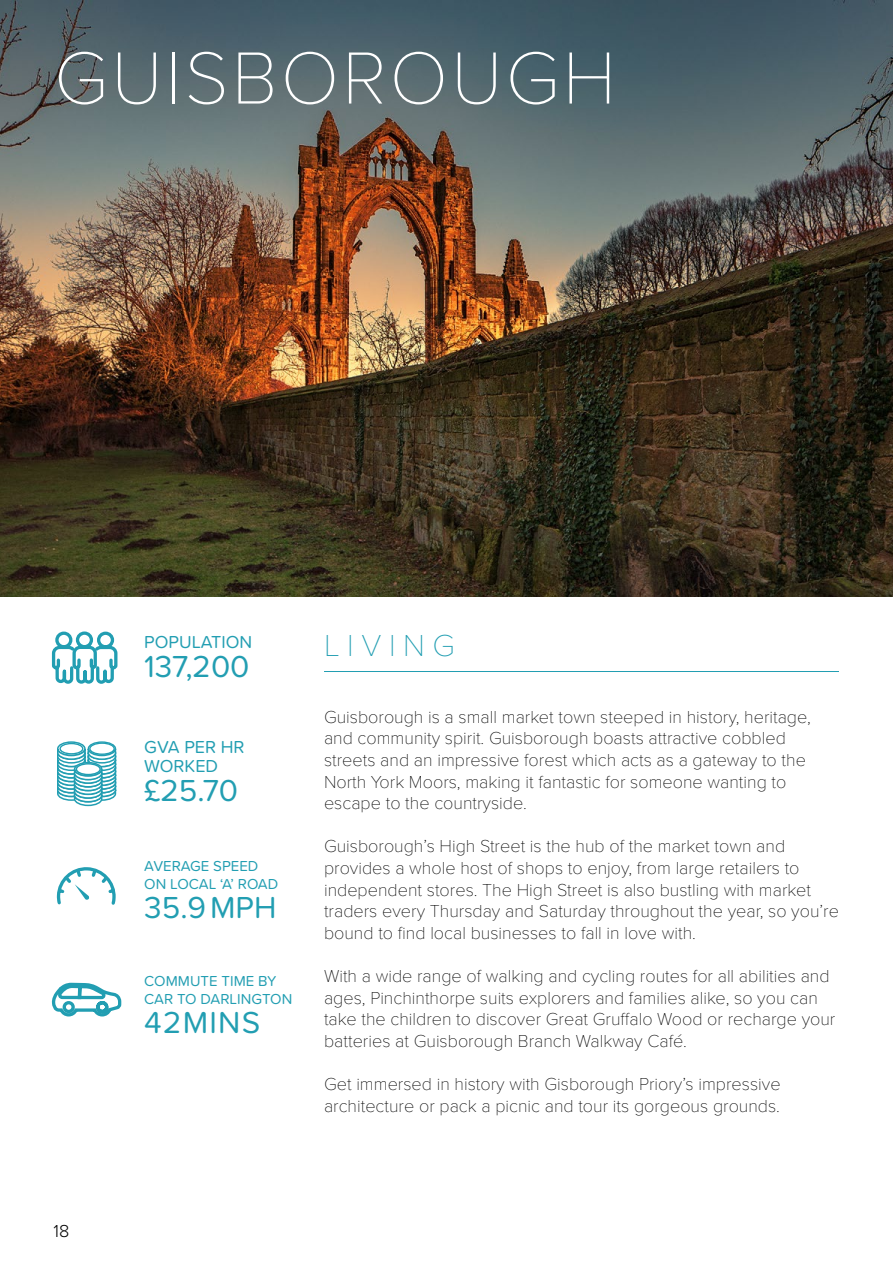
<style>
.page{position:relative;width:893px;height:1263px;background:#fff}
.page>*{position:absolute;margin:0;border:0;box-sizing:border-box;transform-origin:0 0}
.t1{font:100 76.5px "Proxima Nova T";letter-spacing:.04em;color:#fff}
.t2{font:31.5px "Proxima Soft";color:#229eb2}
.t3{font:100 31.5px "Proxima Nova T";letter-spacing:.24em;color:#229eb2}
.t4{font:100 18px/21.6px "Proxima Nova T";color:#000}
.t5{font:18px/18.6px "Proxima Soft";color:#229eb2}
.t6{font:300 18px "Proxima Nova";color:#000}
.t7{font:15px/18.6px "Proxima Soft";color:#229eb2}
</style>
<div class="page">
<img style="left:0;top:1px;width:893px;height:595px">
<hr style="left:324px;top:671px;width:515px;height:1px;background:#229eb2">
<svg style="left:51px;top:631px;width:67px;height:53px"></svg>
<div style="left:57px;top:741px;width:29px;height:15px;border:2px solid #229eb2;border-radius:50%"></div>
<div style="left:59px;top:743px;width:24px;height:11px;border:1px solid #229eb2;border-radius:50%"></div>
<div style="left:88px;top:742px;width:27px;height:13px;background:#2ea3b6;border-radius:50%"></div>
<div style="left:88px;top:741px;width:28px;height:15px;border:1px solid #229eb2;border-radius:50%"></div>
<svg style="left:90px;top:743px;width:24px;height:11px"></svg>
<div style="left:89px;top:742px;width:26px;height:13px;border:1px solid #229eb2;border-radius:50%"></div>
<svg style="left:51px;top:747px;width:71px;height:270px"></svg>
<h1 class="t1" style="left:54px;top:21px;width:563px">GUISBOROUGH</h1>
<p class="t5" style="left:144px;top:632px;width:110px">POPULATION</p>
<h2 class="t3" style="left:324px;top:622px;width:132px">LIVING</h2>
<h2 class="t2" style="left:144px;top:643px;width:107px">137,200</h2>
<p class="t6" style="left:54px;top:1218px;width:17px">18</p>
<p class="t5" style="left:144px;top:737px;width:102px">GVA PER HR<br>WORKED</p>
<h2 class="t2" style="left:144px;top:766px;width:95px">£25.70</h2>
<p class="t7" style="left:144px;top:856px;width:136px">AVERAGE SPEED<br>ON LOCAL ‘A’ ROAD</p>
<h2 class="t2" style="left:144px;top:884px;width:134px">35.9MPH</h2>
<p class="t7" style="left:144px;top:971px;width:150px">COMMUTE TIME BY<br>CAR TO DARLINGTON</p>
<h2 class="t2" style="left:144px;top:999px;width:117px">42MINS</h2>
<p class="t4" style="left:324px;top:705px;width:488px">Guisborough is a small market town steeped in history, heritage, and community spirit. Guisborough boasts attractive cobbled streets and an impressive forest which acts as a gateway to the North York Moors, making it fantastic for someone wanting to escape to the countryside.</p>
<p class="t4" style="left:324px;top:834px;width:516px">Guisborough’s High Street is the hub of the market town and provides a whole host of shops to enjoy, from large retailers to independent stores. The High Street is also bustling with market traders every Thursday and Saturday throughout the year, so you’re bound to find local businesses to fall in love with.</p>
<p class="t4" style="left:324px;top:964px;width:513px">With a wide range of walking and cycling routes for all abilities and ages, Pinchinthorpe suits explorers and families alike, so you can take the children to discover Great Gruffalo Wood or recharge your batteries at Guisborough Branch Walkway Café.</p>
<p class="t4" style="left:324px;top:1072px;width:458px">Get immersed in history with Gisborough Priory’s impressive architecture or pack a picnic and tour its gorgeous grounds.</p>
</div>
